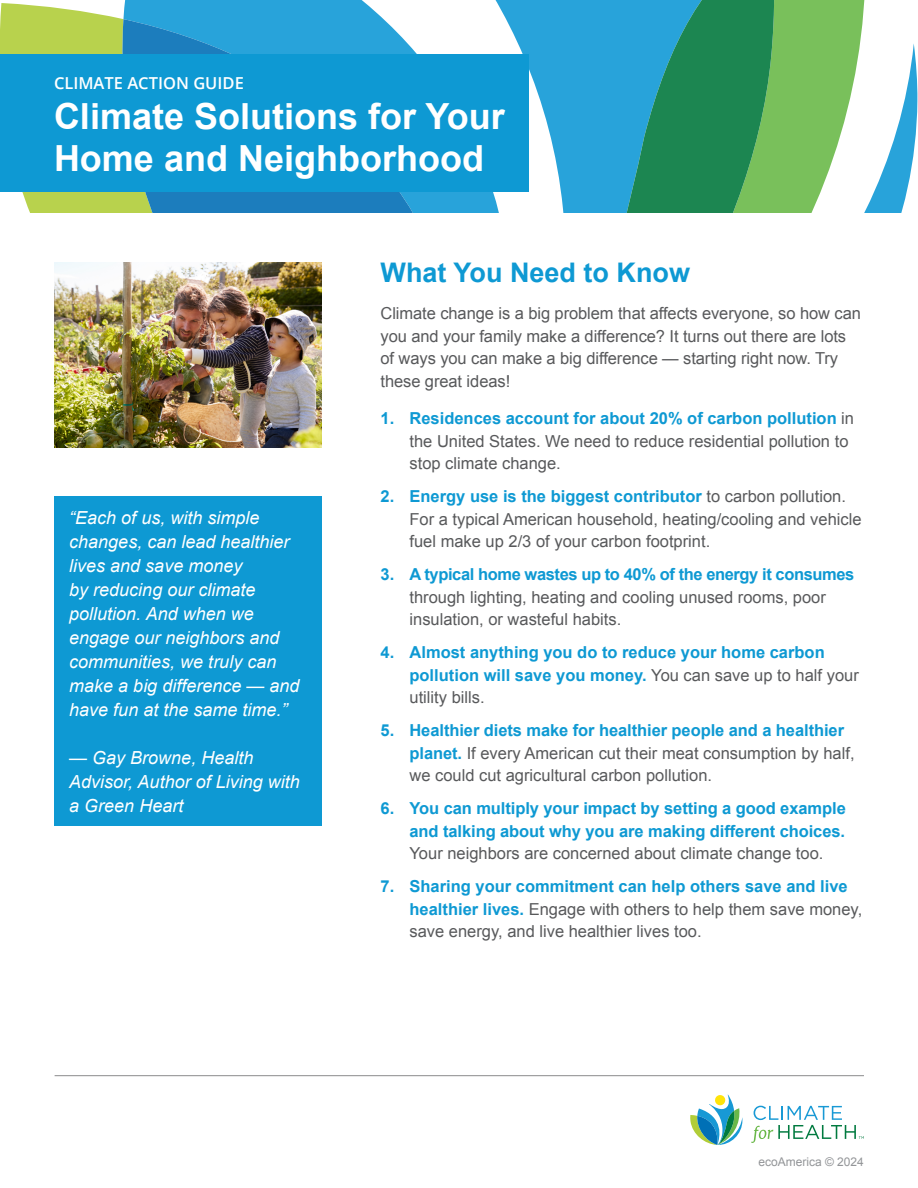
<style>
.page{position:relative;width:918px;height:1188px;background:#fff}
.page>*{position:absolute;margin:0;border:0;box-sizing:border-box;transform-origin:0 0}
.t1{font:700 36px/42px "Arial";color:#fff}
.t2{font:700 27px "Arial";color:#0e99d3}
.t3{font:italic 18px/24px "Arial";color:#fff}
.t4{font:16.5px/22.5px "Arial";color:#58595b}
.t5{font:700 16.5px/22.5px "Arial";letter-spacing:-.005em;color:#0e99d3}
.t6{font:700 16.5px "Arial";letter-spacing:-.025em;color:#0e99d3}
.t7{font:600 16.5px "Open Sans";color:#fff}
.t8{font:12px "Arial";color:#939598}
.s1{font-weight:700;color:#0e99d3}
.s2{font-weight:400;color:#58595b}
</style>
<div class="page">
<svg style="left:0;top:3px;width:325px;height:209px;background:#97c98a"></svg>
<svg style="left:109px;top:19px;width:216px;height:193px;background:#3296bc"></svg>
<svg style="left:895px;top:44px;width:23px;height:168px;fill:#28a3da"></svg>
<svg style="left:775px;top:0;width:120px;height:212px;fill:#79c05b"></svg>
<svg style="left:325px;top:0;width:158px;height:212px"></svg>
<svg style="left:483px;top:0;width:292px;height:212px;background:#3da2a2"></svg>
<hr style="left:55px;top:1075px;width:809px;height:1px;background:#58595b">
<div style="left:0;top:54px;width:528px;height:138px;background:#0e99d3"></div>
<div style="left:54px;top:497px;width:268px;height:329px;background:#0e99d3"></div>
<svg style="left:751px;top:1106px;width:113px;height:37px"></svg>
<svg style="left:690px;top:1095px;width:52px;height:50px"></svg>
<img style="left:54px;top:262px;width:268px;height:185px">
<p class="t7" style="left:54px;top:71px;width:191px">CLIMATE ACTION GUIDE</p>
<h1 class="t1" style="left:54px;top:97px;width:452px">Climate Solutions for Your<br>Home and Neighborhood</h1>
<h2 class="t2" style="left:381px;top:254px;width:311px">What You Need to Know</h2>
<p class="t3" style="left:69px;top:506px;width:232px">“Each of us, with simple changes, can lead healthier lives and save money<br>by reducing our climate pollution. And when we engage our neighbors and communities, we truly can make a big difference — and have fun at the same time.”</p>
<p class="t3" style="left:69px;top:746px;width:232px">— Gay Browne, Health<br>Advisor, Author of Living with a Green Heart</p>
<p class="t4" style="left:381px;top:302px;width:482px">Climate change is a big problem that affects everyone, so how can you and your family make a difference? It turns out there are lots of ways you can make a big difference — starting right now. Try these great ideas!</p>
<p class="t5" style="left:381px;top:408px;width:15px">1.</p>
<p class="t5" style="left:381px;top:486px;width:15px">2.</p>
<p class="t5" style="left:381px;top:564px;width:15px">3.</p>
<p class="t5" style="left:381px;top:642px;width:15px">4.</p>
<p class="t5" style="left:381px;top:720px;width:15px">5.</p>
<p class="t5" style="left:381px;top:798px;width:15px">6.</p>
<p class="t5" style="left:381px;top:876px;width:15px">7.</p>
<p class="t4" style="left:410px;top:407px;width:446px"><span class="s1">Residences account for about 20% of carbon pollution</span> in the United States. We need to reduce residential pollution to stop climate change.</p>
<p class="t4" style="left:410px;top:485px;width:454px"><span class="s1">Energy use is the biggest contributor</span> to carbon pollution.<br>For a typical American household, heating/cooling and vehicle fuel make up 2/3 of your carbon footprint.</p>
<p class="t6" style="left:410px;top:564px;width:446px">A typical home wastes up to 40% of the energy it consumes</p>
<p class="t4" style="left:410px;top:586px;width:418px">through lighting, heating and cooling unused rooms, poor insulation, or wasteful habits.</p>
<p class="t5" style="left:410px;top:642px;width:451px">Almost anything you do to reduce your home carbon pollution will save you money. <span class="s2">You can save up to half your utility bills.</span></p>
<p class="t4" style="left:410px;top:719px;width:447px"><span class="s1">Healthier diets make for healthier people and a healthier planet.</span> If every American cut their meat consumption by half, we could cut agricultural carbon pollution.</p>
<p class="t5" style="left:410px;top:798px;width:438px">You can multiply your impact by setting a good example and talking about why you are making different choices.</p>
<p class="t4" style="left:410px;top:842px;width:415px">Your neighbors are concerned about climate change too.</p>
<p class="t4" style="left:410px;top:875px;width:454px"><span class="s1">Sharing your commitment can help others save and live healthier lives.</span> Engage with others to help them save money, save energy, and live healthier lives too.</p>
<p class="t8" style="left:758px;top:1154px;width:107px">ecoAmerica © 2024</p>
</div>
